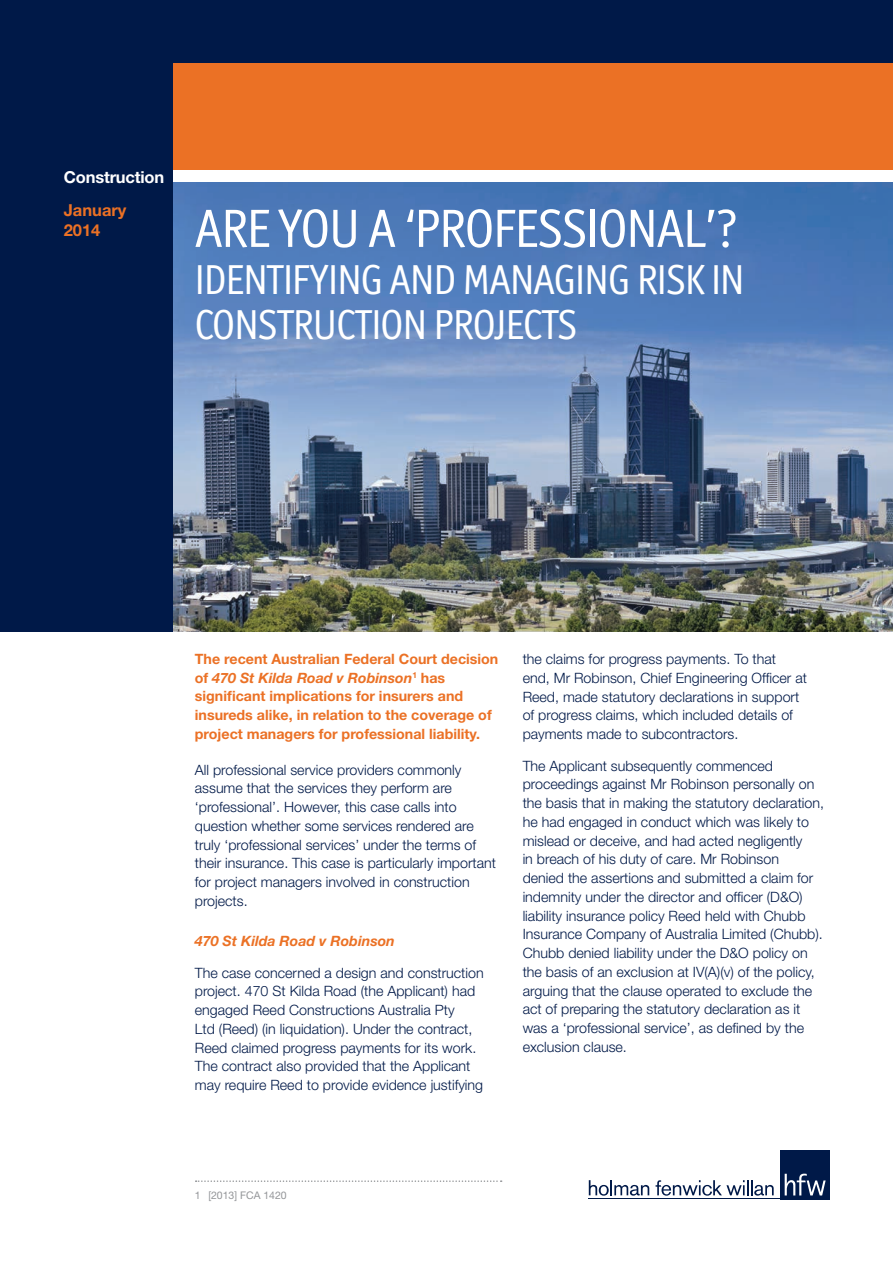
<style>
.page{position:relative;width:893px;height:1263px;background:#fff}
.page>*{position:absolute;margin:0;border:0;box-sizing:border-box;transform-origin:0 0}
.t1{font:54px "Officina Display ITC";letter-spacing:-.02em;color:#fff}
.t2{font:42px/45px "Officina Display ITC";letter-spacing:-.02em;color:#fff}
.t3{font:700 16.5px "Helvetica Neue";letter-spacing:-.01em;color:#fff}
.t4{font:700 16.5px/19.8px "Helvetica Neue";color:#eb7125}
.t5{font:300 14.25px/18.8px "Helvetica Neue";color:#001948}
.t6{font:700 14.25px/18.8px "Helvetica Neue";color:#eb7125}
.t7{font:italic 700 14.25px "Helvetica Neue";color:#eb7125}
.t8{font:10.5px "Helvetica Neue";color:#939598}
.s1{font-style:italic}
</style>
<div class="page">
<div style="left:0;top:0;width:893px;height:631px;background:#001948"></div>
<div style="left:174px;top:64px;width:719px;height:106px;background:#eb7125"></div>
<div style="left:780px;top:1150px;width:49px;height:49px;background:#001948"></div>
<svg style="left:589px;top:1180px;width:60px;height:16px"></svg>
<svg style="left:656px;top:1180px;width:118px;height:16px"></svg>
<svg style="left:785px;top:1174px;width:41px;height:21px"></svg>
<hr style="left:588px;top:1198px;width:241px;height:1px;background:#001948">
<div style="left:174px;top:170px;width:719px;height:13px;background:#fff"></div>
<img style="left:174px;top:183px;width:719px;height:448px">
<svg style="left:196px;top:1180px;width:306px;height:2px"></svg>
<p class="t3" style="left:64px;top:167px;width:102px">Construction</p>
<p class="t4" style="left:64px;top:200px;width:64px">January<br>2014</p>
<h1 class="t1" style="left:195px;top:197px;width:545px">ARE YOU A ‘PROFESSIONAL’?</h1>
<h2 class="t2" style="left:195px;top:257px;width:551px">IDENTIFYING AND MANAGING RISK IN<br>CONSTRUCTION PROJECTS</h2>
<p class="t6" style="left:195px;top:649px;width:305px">The recent Australian Federal Court decision of <span class="s1">470 St Kilda Road v Robinson</span><sup>1</sup> has significant implications for insurers and insureds alike, in relation to the coverage of project managers for professional liability.</p>
<p class="t5" style="left:195px;top:760px;width:303px">All professional service providers commonly assume that the services they perform are ‘professional’. However, this case calls into question whether some services rendered are truly ‘professional services’ under the terms of their insurance. This case is particularly important for project managers involved in construction projects.</p>
<p class="t7" style="left:195px;top:932px;width:202px">470 St Kilda Road v Robinson</p>
<p class="t5" style="left:195px;top:963px;width:290px">The case concerned a design and construction project. 470 St Kilda Road (the Applicant) had engaged Reed Constructions Australia Pty<br>Ltd (Reed) (in liquidation). Under the contract, Reed claimed progress payments for its work.<br>The contract also provided that the Applicant may require Reed to provide evidence justifying</p>
<p class="t5" style="left:523px;top:649px;width:286px">the claims for progress payments. To that<br>end, Mr Robinson, Chief Engineering Officer at Reed, made statutory declarations in support of progress claims, which included details of payments made to subcontractors.</p>
<p class="t5" style="left:523px;top:756px;width:303px">The Applicant subsequently commenced proceedings against Mr Robinson personally on the basis that in making the statutory declaration, he had engaged in conduct which was likely to mislead or deceive, and had acted negligently<br>in breach of his duty of care. Mr Robinson<br>denied the assertions and submitted a claim for indemnity under the director and officer (D&amp;O) liability insurance policy Reed held with Chubb Insurance Company of Australia Limited (Chubb).<br>Chubb denied liability under the D&amp;O policy on the basis of an exclusion at IV(A)(v) of the policy, arguing that the clause operated to exclude the act of preparing the statutory declaration as it was a ‘professional service’, as defined by the exclusion clause.</p>
<p class="t8" style="left:195px;top:1189px;width:93px">1 [2013] FCA 1420</p>
</div>
